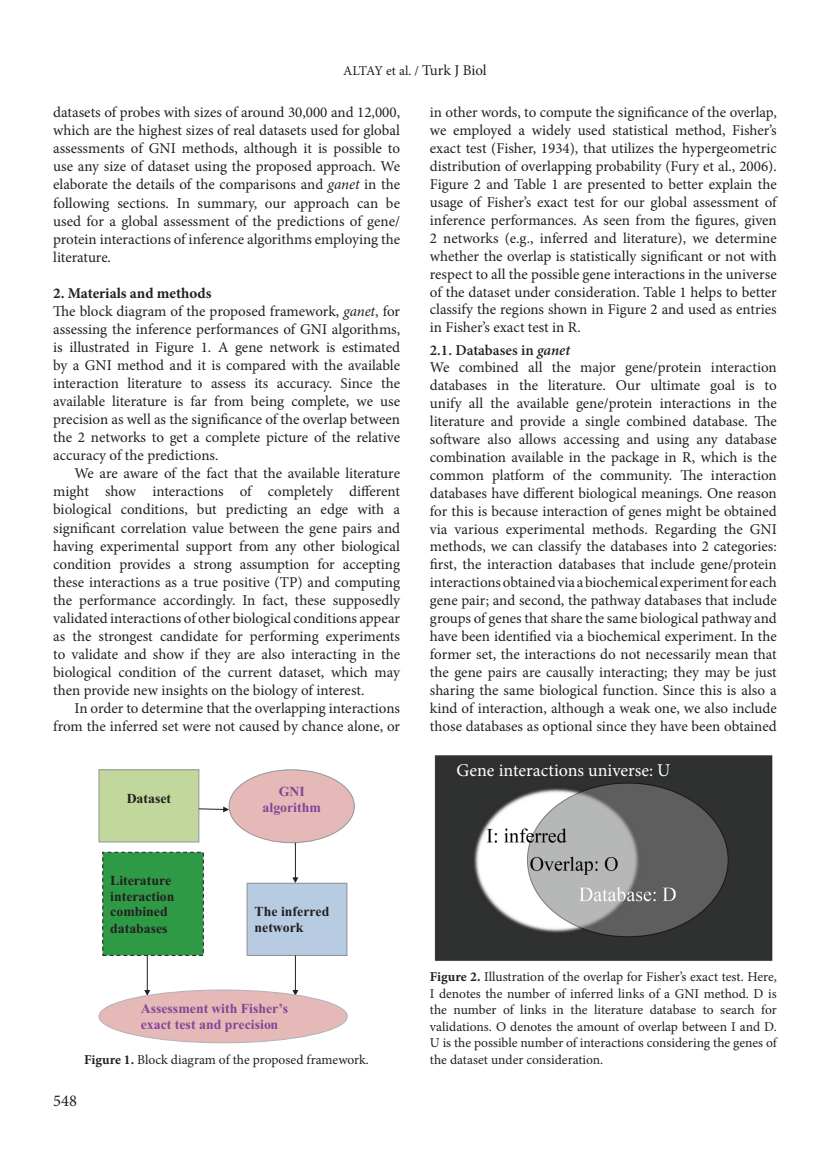
<style>
.page{position:relative;width:830px;height:1170px;background:#fff}
.page>*{position:absolute;margin:0;border:0;box-sizing:border-box;transform-origin:0 0}
.t1{font:18px "Minion Pro";color:#fff}
.t2{font:16.5px "Minion Pro";color:#231f20}
.t3{font:15px/17.9px "Minion Pro";color:#231f20;text-align:justify}
.t4{font:700 13.8px/15.9px "Times New Roman";color:#231f20}
.t5{font:700 13.8px/16.2px "Times New Roman";color:#834499;text-align:center}
.t6{font:13.5px/16.5px "Minion Pro";color:#231f20;text-align:justify}
.t7{font:13.5px "Minion Pro";letter-spacing:-.03em;color:#231f20}
.s1{font-size:15px}
.s2{font-style:italic}
.s3{font-weight:700}
.s4{font-weight:600}
.s5{font-weight:600;font-style:italic}
</style>
<div class="page">
<div style="left:99px;top:769px;width:100px;height:72px;background:#c2d79b"></div>
<div style="left:98px;top:769px;width:101px;height:73px;border:1px solid #939598"></div>
<svg style="left:198px;top:806px;width:30px;height:6px"></svg>
<div style="left:229px;top:769px;width:125px;height:73px;background:#e5b9b7;border-radius:50%"></div>
<hr style="left:295px;top:842px;width:1px;height:36px;background:#231f20">
<svg style="left:292px;top:877px;width:6px;height:5px"></svg>
<div style="left:246px;top:882px;width:101px;height:73px;background:#b7cbe3;border:1px solid #939598"></div>
<div style="left:102px;top:851px;width:102px;height:104px;background:#2f9a46;border:1px dashed #231f20"></div>
<hr style="left:295px;top:955px;width:1px;height:35px;background:#231f20">
<svg style="left:292px;top:989px;width:6px;height:5px"></svg>
<hr style="left:147px;top:955px;width:1px;height:35px;background:#231f20">
<svg style="left:144px;top:989px;width:6px;height:6px"></svg>
<div style="left:99px;top:989px;width:248px;height:53px;background:#e5b9b7;border-radius:50%"></div>
<div style="left:99px;top:989px;width:248px;height:54px;border:1px solid #b1b2b6;border-radius:50%"></div>
<img style="left:434px;top:755px;width:339px;height:206px">
<div style="left:452px;top:762px;width:246px;height:17px;background:#2e2f2f"></div>
<p class="t7" style="left:343px;top:61px;width:145px">ALTAY et al. / <span class="s1">Turk J Biol</span></p>
<p class="t3" style="left:53px;top:103px;width:348px">datasets of probes with sizes of around 30,000 and 12,000, which are the highest sizes of real datasets used for global assessments of GNI methods, although it is possible to use any size of dataset using the proposed approach. We elaborate the details of the comparisons and <span class="s2">ganet</span> in the following sections. In summary, our approach can be used for a global assessment of the predictions of gene/ protein interactions of inference algorithms employing the literature.</p>
<p class="t3" style="left:53px;top:284px;width:348px;text-align:left"><span class="s3">2. Materials and methods<br></span>The block diagram of the proposed framework, <span class="s2">ganet</span>, for assessing the inference performances of GNI algorithms, is illustrated in Figure 1. A gene network is estimated by a GNI method and it is compared with the available interaction literature to assess its accuracy. Since the available literature is far from being complete, we use precision as well as the significance of the overlap between the 2 networks to get a complete picture of the relative accuracy of the predictions.</p>
<p class="t3" style="left:53px;top:464px;width:348px;text-indent:21px">We are aware of the fact that the available literature might show interactions of completely different biological conditions, but predicting an edge with a significant correlation value between the gene pairs and having experimental support from any other biological condition provides a strong assumption for accepting these interactions as a true positive (TP) and computing the performance accordingly. In fact, these supposedly validated interactions of other biological conditions appear as the strongest candidate for performing experiments to validate and show if they are also interacting in the biological condition of the current dataset, which may then provide new insights on the biology of interest.</p>
<p class="t3" style="left:53px;top:699px;width:348px;text-align:right">In order to determine that the overlapping interactions from the inferred set were not caused by chance alone, or</p>
<p class="t4" style="left:127px;top:789px;width:46px">Dataset</p>
<p class="t5" style="left:262px;top:783px;width:60px">GNI algorithm</p>
<p class="t4" style="left:110px;top:871px;width:66px">Literature interaction combined databases</p>
<p class="t4" style="left:254px;top:902px;width:76px">The inferred network</p>
<p class="t5" style="left:141px;top:1000px;width:149px;text-align:left">Assessment with Fisher’s exact test and precision</p>
<p class="t6" style="left:84px;top:1050px;width:286px"><span class="s3">Figure 1.</span> Block diagram of the proposed framework.</p>
<p class="t2" style="left:53px;top:1089px;width:25px">548</p>
<p class="t3" style="left:429px;top:104px;width:348px">in other words, to compute the significance of the overlap, we employed a widely used statistical method, Fisher’s exact test (Fisher, 1934), that utilizes the hypergeometric distribution of overlapping probability (Fury et al., 2006).<br>Figure 2 and Table 1 are presented to better explain the usage of Fisher’s exact test for our global assessment of inference performances. As seen from the figures, given 2 networks (e.g., inferred and literature), we determine whether the overlap is statistically significant or not with respect to all the possible gene interactions in the universe of the dataset under consideration. Table 1 helps to better classify the regions shown in Figure 2 and used as entries in Fisher’s exact test in R.</p>
<p class="t3" style="left:429px;top:341px;width:348px;text-align:left"><span class="s4">2.1. Databases in</span> <span class="s5">ganet<br></span>We combined all the major gene/protein interaction databases in the literature. Our ultimate goal is to unify all the available gene/protein interactions in the literature and provide a single combined database. The software also allows accessing and using any database combination available in the package in R, which is the common platform of the community. The interaction databases have different biological meanings. One reason for this is because interaction of genes might be obtained via various experimental methods. Regarding the GNI methods, we can classify the databases into 2 categories: first, the interaction databases that include gene/protein interactions obtained via a biochemical experiment for each gene pair; and second, the pathway databases that include groups of genes that share the same biological pathway and have been identified via a biochemical experiment. In the former set, the interactions do not necessarily mean that the gene pairs are causally interacting; they may be just sharing the same biological function. Since this is also a kind of interaction, although a weak one, we also include those databases as optional since they have been obtained</p>
<p class="t1" style="left:456px;top:758px;width:215px">Gene interactions universe: U</p>
<p class="t6" style="left:429px;top:968px;width:348px"><span class="s3">Figure 2.</span> Illustration of the overlap for Fisher’s exact test. Here, I denotes the number of inferred links of a GNI method. D is the number of links in the literature database to search for validations. O denotes the amount of overlap between I and D.<br>U is the possible number of interactions considering the genes of the dataset under consideration.</p>
</div>
